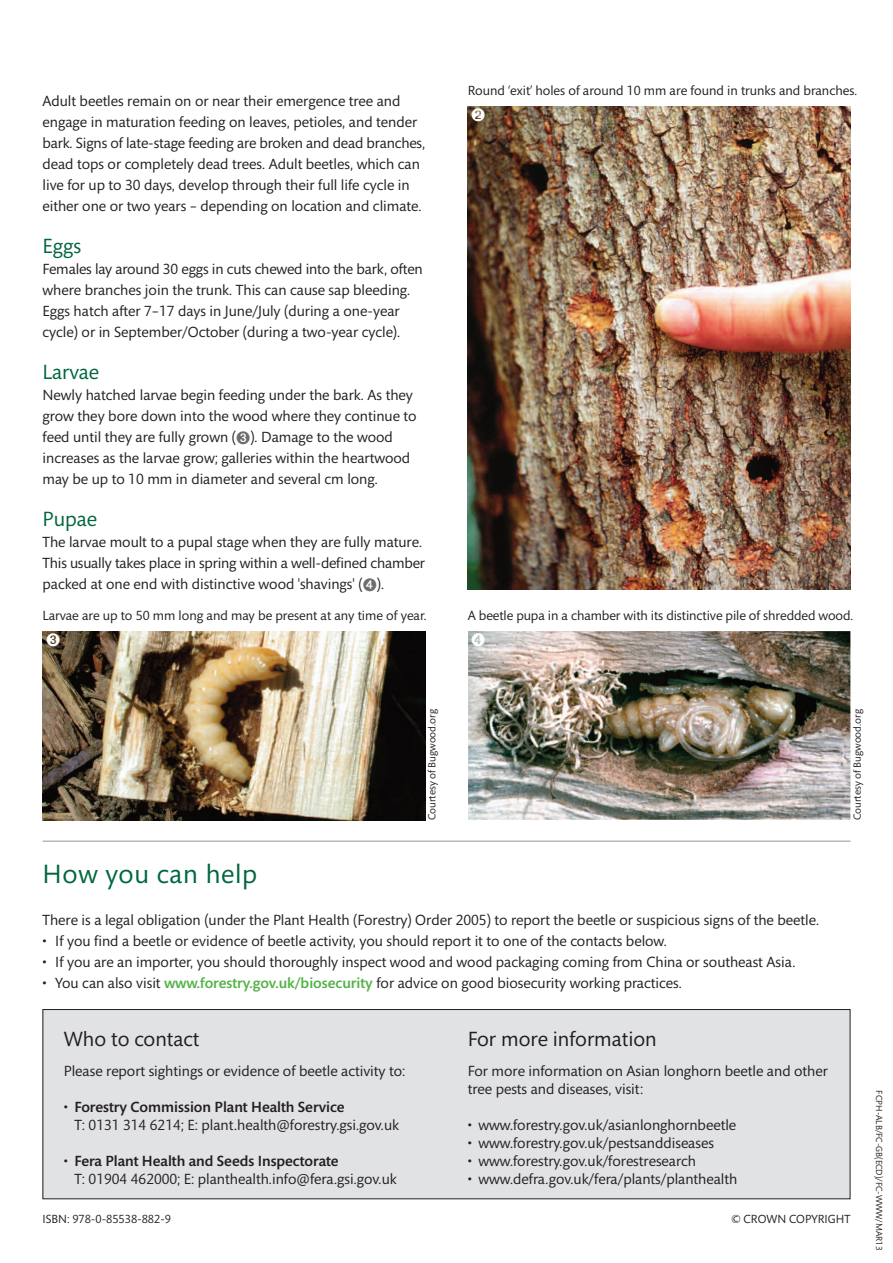
<style>
.page{position:relative;width:893px;height:1263px;background:#fff}
.page>*{position:absolute;margin:0;border:0;box-sizing:border-box;transform-origin:0 0}
.t1{font:27px "Mundo Sans";letter-spacing:.025em;color:#00673e}
.t2{font:21px "Mundo Sans";color:#231f20}
.t3{font:21px "Mundo Sans";color:#00673e}
.t4{font:15px/21px "Mundo Sans";color:#231f20}
.t5{font:13.5px "Mundo Sans";color:#231f20}
.t6{font:12px "Mundo Sans";color:#231f20}
.t7{font:10.5px "Mundo Sans";color:#231f20}
.t8{font:9px "Mundo Sans";color:#231f20}
.s1{color:#6c6d70}
.s2{font-weight:500;color:#53b247}
.s3{font-weight:500}
</style>
<div class="page">
<div style="left:43px;top:1009px;width:807px;height:190px;background:#e1e2e4"></div>
<div style="left:43px;top:1009px;width:807px;height:190px;border:1px solid #231f20"></div>
<img style="left:43px;top:631px;width:382px;height:189px">
<img style="left:468px;top:631px;width:382px;height:189px">
<img style="left:468px;top:106px;width:382px;height:483px">
<hr style="left:43px;top:841px;width:807px;height:1px;background:#939598">
<svg style="left:47px;top:634px;width:13px;height:12px"></svg>
<svg style="left:472px;top:634px;width:13px;height:12px"></svg>
<svg style="left:472px;top:109px;width:13px;height:12px"></svg>
<p class="t4" style="left:43px;top:92px;width:384px">Adult beetles remain on or near their emergence tree and engage in maturation feeding on leaves, petioles, and tender bark. Signs of late-stage feeding are broken and dead branches, dead tops or completely dead trees. Adult beetles, which can live for up to 30 days, develop through their full life cycle in either one or two years – depending on location and climate.</p>
<h2 class="t3" style="left:43px;top:238px;width:40px">Eggs</h2>
<p class="t4" style="left:43px;top:260px;width:382px">Females lay around 30 eggs in cuts chewed into the bark, often where branches join the trunk. This can cause sap bleeding.<br>Eggs hatch after 7–17 days in June/July (during a one-year cycle) or in September/October (during a two-year cycle).</p>
<h2 class="t3" style="left:43px;top:364px;width:58px">Larvae</h2>
<p class="t4" style="left:43px;top:386px;width:376px">Newly hatched larvae begin feeding under the bark. As they grow they bore down into the wood where they continue to feed until they are fully grown (<span class="s1">➌</span>). Damage to the wood increases as the larvae grow; galleries within the heartwood may be up to 10 mm in diameter and several cm long.</p>
<h2 class="t3" style="left:43px;top:511px;width:56px">Pupae</h2>
<p class="t4" style="left:43px;top:533px;width:384px">The larvae moult to a pupal stage when they are fully mature.<br>This usually takes place in spring within a well-defined chamber packed at one end with distinctive wood 'shavings' (<span class="s1">➍</span>).</p>
<p class="t5" style="left:468px;top:86px;width:391px">Round ‘exit’ holes of around 10 mm are found in trunks and branches.</p>
<p class="t5" style="left:43px;top:611px;width:386px">Larvae are up to 50 mm long and may be present at any time of year.</p>
<p class="t5" style="left:468px;top:611px;width:387px">A beetle pupa in a chamber with its distinctive pile of shredded wood.</p>
<p class="t7" style="left:428px;top:820px;width:113px;rotate:-90deg">Courtesy of Bugwood.org</p>
<p class="t7" style="left:853px;top:820px;width:113px;rotate:-90deg">Courtesy of Bugwood.org</p>
<h1 class="t1" style="left:43px;top:864px;width:216px">How you can help</h1>
<p class="t4" style="left:43px;top:911px;width:778px">There is a legal obligation (under the Plant Health (Forestry) Order 2005) to report the beetle or suspicious signs of the beetle.</p>
<p class="t4" style="left:43px;top:932px;width:626px">• If you find a beetle or evidence of beetle activity, you should report it to one of the contacts below.</p>
<p class="t4" style="left:43px;top:953px;width:754px">• If you are an importer, you should thoroughly inspect wood and wood packaging coming from China or southeast Asia.</p>
<p class="t4" style="left:43px;top:974px;width:641px">• You can also visit <span class="s2">www.forestry.gov.uk/biosecurity</span> for advice on good biosecurity working practices.</p>
<h2 class="t2" style="left:64px;top:1031px;width:137px">Who to contact</h2>
<p class="t4" style="left:64px;top:1062px;width:343px">Please report sightings or evidence of beetle activity to:</p>
<p class="t4" style="left:74px;top:1100px;width:326px;line-height:18px;text-indent:-11px">• <span class="s3">Forestry Commission Plant Health Service<br></span>T: 0131 314 6214; E: plant.health@forestry.gsi.gov.uk</p>
<p class="t4" style="left:74px;top:1154px;width:324px;line-height:18px;text-indent:-11px">• <span class="s3">Fera Plant Health and Seeds Inspectorate<br></span>T: 01904 462000; E: planthealth.info@fera.gsi.gov.uk</p>
<h2 class="t2" style="left:468px;top:1031px;width:191px">For more information</h2>
<p class="t4" style="left:468px;top:1064px;width:362px;line-height:18px">For more information on Asian longhorn beetle and other tree pests and diseases, visit:</p>
<p class="t4" style="left:468px;top:1116px;width:270px">• www.forestry.gov.uk/asianlonghornbeetle</p>
<p class="t4" style="left:468px;top:1134px;width:248px">• www.forestry.gov.uk/pestsanddiseases</p>
<p class="t4" style="left:468px;top:1152px;width:230px">• www.forestry.gov.uk/forestresearch</p>
<p class="t4" style="left:468px;top:1170px;width:271px">• www.defra.gov.uk/fera/plants/planthealth</p>
<p class="t6" style="left:43px;top:1214px;width:130px">ISBN: 978-0-85538-882-9</p>
<p class="t6" style="left:732px;top:1214px;width:120px">© CROWN COPYRIGHT</p>
<p class="t8" style="left:882px;top:1090px;width:162px;rotate:90deg">FCPH-ALB/FC-GB(ECD)/FC-WWW/MAR13</p>
</div>
